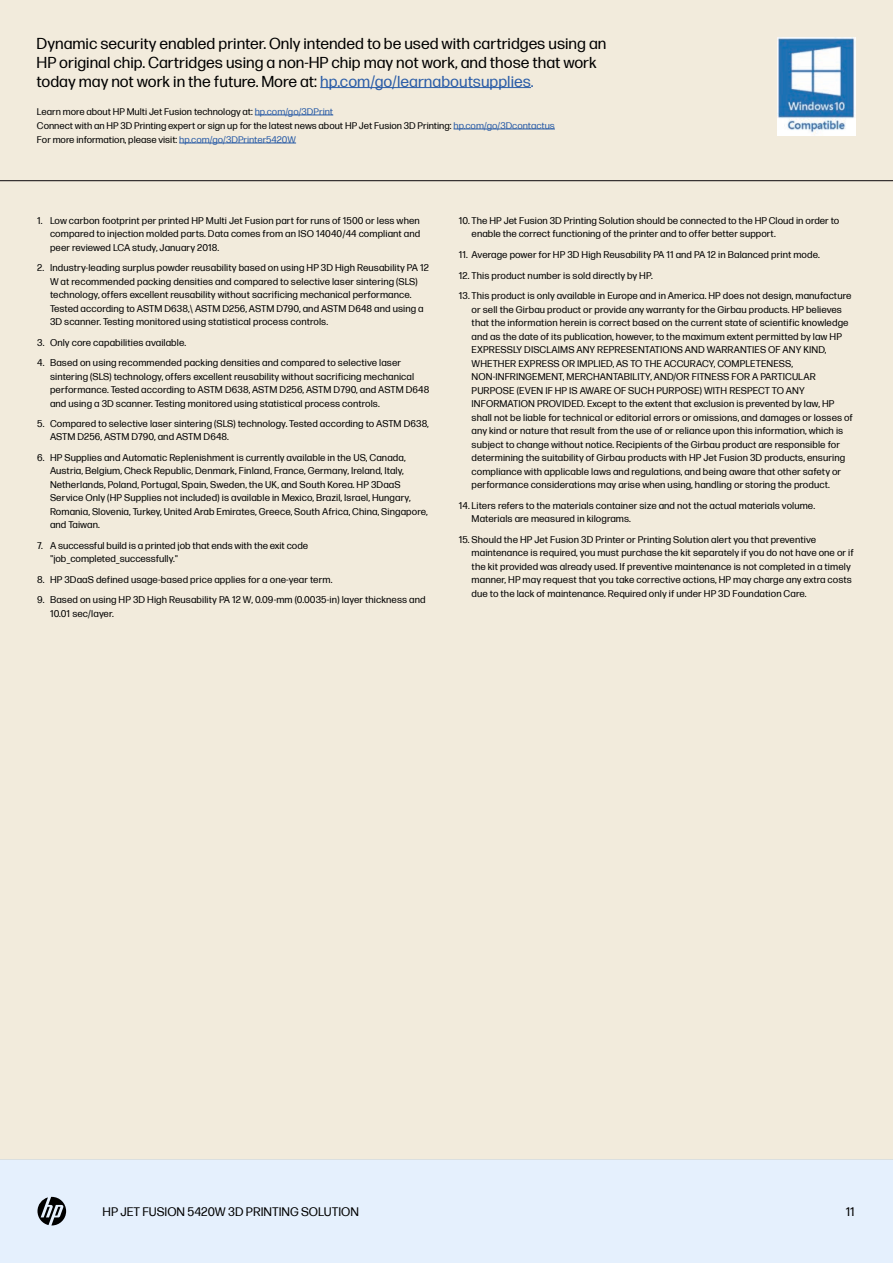
<style>
.page{position:relative;width:893px;height:1263px;background:#fff}
.page>*{position:absolute;margin:0;border:0;box-sizing:border-box;transform-origin:0 0}
.t1{font:15.75px/19.2px "Forma DJR Micro";color:#000}
.t2{font:12.3px "Forma DJR Micro";color:#000}
.t3{font:9.75px/13.5px "Forma DJR Micro";letter-spacing:.01em;color:#000}
.t4{font:9.6px "Forma DJR Micro";color:#000}
.s1{color:#2b5da7}
</style>
<div class="page">
<div style="left:0;top:0;width:893px;height:1159px;background:#f2ebdc"></div>
<div style="left:0;top:1159px;width:893px;height:104px;background:#e5f0fd"></div>
<svg style="left:38px;top:1197px;width:28px;height:28px"></svg>
<hr style="left:320px;top:87px;width:211px;height:1px;background:#2b5da7">
<hr style="left:255px;top:115px;width:78px;height:1px;background:#2b5da7">
<hr style="left:179px;top:143px;width:117px;height:1px;background:#2b5da7">
<hr style="left:454px;top:129px;width:101px;height:1px;background:#2b5da7">
<img style="left:777px;top:38px;width:79px;height:98px">
<hr style="left:0;top:180px;width:893px;height:1px;background:#231f20">
<p class="t1" style="left:37px;top:32px;width:571px">Dynamic security enabled printer. Only intended to be used with cartridges using an<br>HP original chip. Cartridges using a non-HP chip may not work, and those that work today may not work in the future. More at: <span class="s1">hp.com/go/learnaboutsupplies.</span></p>
<p class="t4" style="left:37px;top:104px;width:298px">Learn more about HP Multi Jet Fusion technology at: <span class="s1">hp.com/go/3DPrint</span></p>
<p class="t4" style="left:37px;top:132px;width:261px">For more information, please visit: <span class="s1">hp.com/go/3DPrinter5420W</span></p>
<p class="t4" style="left:37px;top:118px;width:519px">Connect with an HP 3D Printing expert or sign up for the latest news about HP Jet Fusion 3D Printing: <span class="s1">hp.com/go/3Dcontactus</span></p>
<p class="t3" style="left:50px;top:213px;width:372px;text-align:justify;text-indent:-13px">1. Low carbon footprint per printed HP Multi Jet Fusion part for runs of 1500 or less when compared to injection molded parts. Data comes from an ISO 14040/44 compliant and peer reviewed LCA study, January 2018.</p>
<p class="t3" style="left:50px;top:261px;width:380px;text-indent:-13px">2. Industry-leading surplus powder reusability based on using HP 3D High Reusability PA 12<br>W at recommended packing densities and compared to selective laser sintering (SLS) technology, offers excellent reusability without sacrificing mechanical performance.<br>Tested according to ASTM D638,\ ASTM D256, ASTM D790, and ASTM D648 and using a 3D scanner. Testing monitored using statistical process controls.</p>
<p class="t3" style="left:37px;top:335px;width:150px">3. Only core capabilities available.</p>
<p class="t3" style="left:50px;top:355px;width:381px;text-indent:-13px">4. Based on using recommended packing densities and compared to selective laser sintering (SLS) technology, offers excellent reusability without sacrificing mechanical performance. Tested according to ASTM D638, ASTM D256, ASTM D790, and ASTM D648 and using a 3D scanner. Testing monitored using statistical process controls.</p>
<p class="t3" style="left:50px;top:416px;width:380px;text-indent:-13px">5. Compared to selective laser sintering (SLS) technology. Tested according to ASTM D638,<br>ASTM D256, ASTM D790, and ASTM D648.</p>
<p class="t3" style="left:50px;top:450px;width:379px;text-indent:-13px">6. HP Supplies and Automatic Replenishment is currently available in the US, Canada, Austria, Belgium, Check Republic, Denmark, Finland, France, Germany, Ireland, Italy, Netherlands, Poland, Portugal, Spain, Sweden, the UK, and South Korea. HP 3DaaS Service Only (HP Supplies not included) is available in Mexico, Brazil, Israel, Hungary, Romania, Slovenia, Turkey, United Arab Emirates, Greece, South Africa, China, Singapore, and Taiwan.</p>
<p class="t3" style="left:50px;top:538px;width:260px;text-indent:-13px">7. A successful build is a printed job that ends with the exit code "job_completed_successfully."</p>
<p class="t3" style="left:37px;top:572px;width:297px">8. HP 3DaaS defined usage-based price applies for a one-year term.</p>
<p class="t3" style="left:50px;top:592px;width:377px;text-indent:-13px">9. Based on using HP 3D High Reusability PA 12 W, 0.09-mm (0.0035-in) layer thickness and<br>10.01 sec/layer.</p>
<p class="t3" style="left:472px;top:213px;width:369px;text-indent:-13px">10. The HP Jet Fusion 3D Printing Solution should be connected to the HP Cloud in order to enable the correct functioning of the printer and to offer better support.</p>
<p class="t3" style="left:459px;top:247px;width:362px">11. Average power for HP 3D High Reusability PA 11 and PA 12 in Balanced print mode.</p>
<p class="t3" style="left:459px;top:268px;width:196px">12. This product number is sold directly by HP.</p>
<p class="t3" style="left:472px;top:288px;width:383px;text-indent:-13px">13. This product is only available in Europe and in America. HP does not design, manufacture or sell the Girbau product or provide any warranty for the Girbau products. HP believes that the information herein is correct based on the current state of scientific knowledge and as the date of its publication, however, to the maximum extent permitted by law HP EXPRESSLY DISCLAIMS ANY REPRESENTATIONS AND WARRANTIES OF ANY KIND, WHETHER EXPRESS OR IMPLIED, AS TO THE ACCURACY, COMPLETENESS, NON-INFRINGEMENT, MERCHANTABILITY, AND/OR FITNESS FOR A PARTICULAR PURPOSE (EVEN IF HP IS AWARE OF SUCH PURPOSE) WITH RESPECT TO ANY INFORMATION PROVIDED. Except to the extent that exclusion is prevented by law, HP shall not be liable for technical or editorial errors or omissions, and damages or losses of any kind or nature that result from the use of or reliance upon this information, which is subject to change without notice. Recipients of the Girbau product are responsible for determining the suitability of Girbau products with HP Jet Fusion 3D products, ensuring compliance with applicable laws and regulations, and being aware that other safety or performance considerations may arise when using, handling or storing the product.</p>
<p class="t3" style="left:472px;top:498px;width:345px;text-indent:-13px">14. Liters refers to the materials container size and not the actual materials volume.<br>Materials are measured in kilograms.</p>
<p class="t3" style="left:472px;top:532px;width:384px;text-indent:-13px">15. Should the HP Jet Fusion 3D Printer or Printing Solution alert you that preventive maintenance is required, you must purchase the kit separately if you do not have one or if the kit provided was already used. If preventive maintenance is not completed in a timely manner, HP may request that you take corrective actions, HP may charge any extra costs due to the lack of maintenance. Required only if under HP 3D Foundation Care.</p>
<p class="t2" style="left:103px;top:1202px;width:258px">HP JET FUSION 5420W 3D PRINTING SOLUTION</p>
<p class="t2" style="left:846px;top:1202px;width:11px">11</p>
</div>
